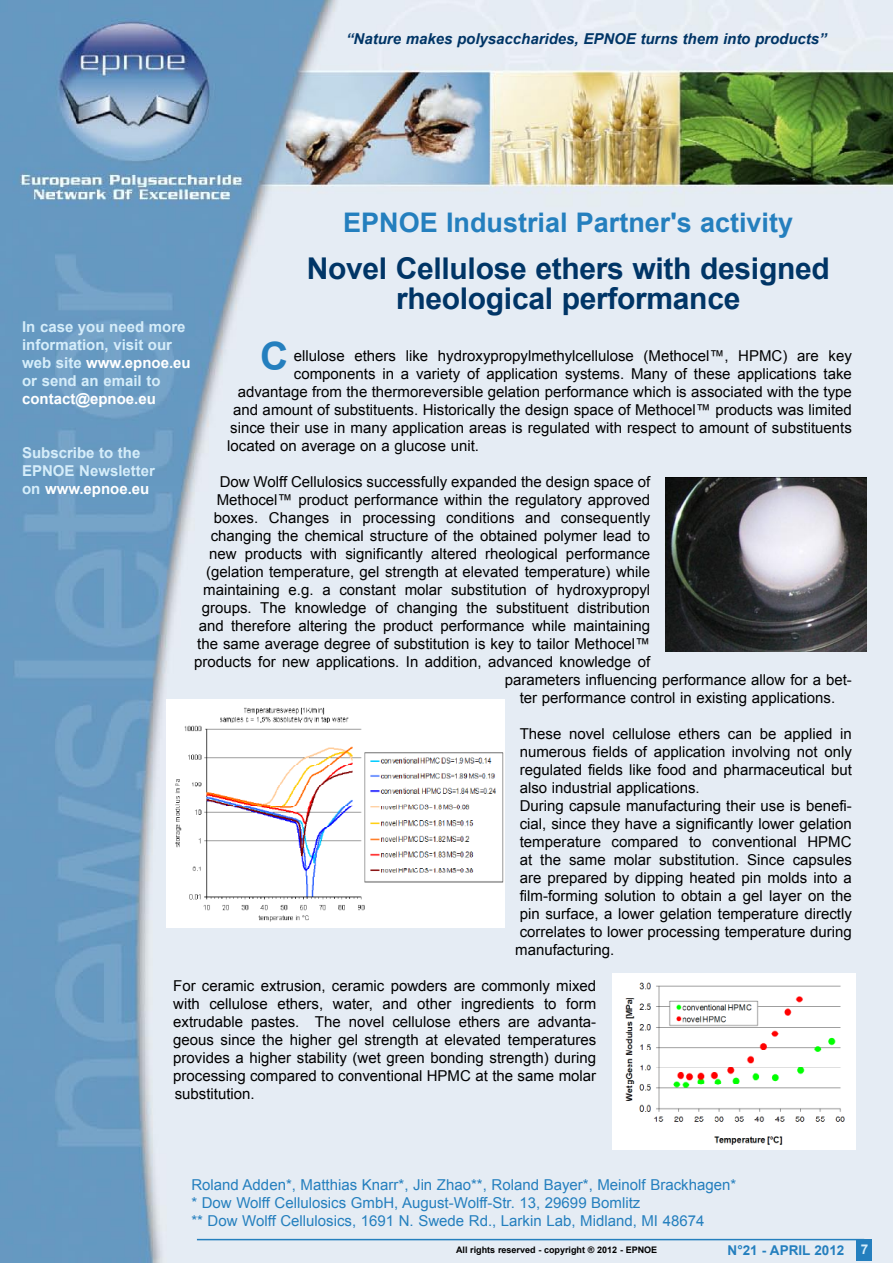
<style>
.page{position:relative;width:893px;height:1263px;background:#fff}
.page>*{position:absolute;margin:0;border:0;box-sizing:border-box;transform-origin:0 0}
.t1{font:700 39px "Arial";color:#247fbe}
.t2{font:700 30px/30px "Arial";letter-spacing:-.01em;color:#003566;text-align:center}
.t3{font:700 27px "Arial";color:#247fbe}
.t4{font:15px/18px "Arial";color:#000;text-align:justify}
.t5{font:15px/18px "Arial";color:#247fbe}
.t6{font:700 15px/18px "Arial";color:#d5edfa}
.t7{font:italic 700 15px "Arial";color:#003566}
.t8{font:700 15px "Arial";color:#fff}
.t9{font:700 13.5px "Arial";color:#247fbe}
.t10{font:700 9px "Arial";color:#000}
.s1{color:#fff}
.s2{color:#d5edfa}
</style>
<div class="page">
<img style="left:0;top:0;width:892px;height:1263px">
<hr style="left:197px;top:1239px;width:667px;height:1px;background:#247fbe">
<div style="left:856px;top:1239px;width:16px;height:21px;background:#247fbe"></div>
<img style="left:665px;top:477px;width:201px;height:175px">
<img style="left:167px;top:699px;width:338px;height:228px">
<img style="left:612px;top:974px;width:244px;height:175px">
<p class="t7" style="left:346px;top:29px;width:482px">“Nature makes polysaccharides, EPNOE turns them into products”</p>
<h3 class="t3" style="left:343px;top:204px;width:451px">EPNOE Industrial Partner's activity</h3>
<h2 class="t2" style="left:307px;top:254px;width:525px">Novel Cellulose ethers with designed rheological performance</h2>
<p class="t6" style="left:22px;top:318px;width:170px">In case you need more information, visit our web site <span class="s1">www.epnoe.eu </span>or send an email to</p>
<p class="t8" style="left:22px;top:389px;width:135px">contact@epnoe.eu</p>
<p class="t6" style="left:22px;top:444px;width:134px">Subscribe to the<br>EPNOE Newsletter on <span class="s1">www.epnoe.eu</span></p>
<h1 class="t1" style="left:260px;top:330px;width:30px">C</h1>
<p class="t4" style="left:294px;top:347px;width:559px">ellulose ethers like hydroxypropylmethylcellulose (Methocel™, HPMC) are key</p>
<p class="t4" style="left:294px;top:365px;width:559px">components in a variety of application systems. Many of these applications take</p>
<p class="t4" style="left:238px;top:383px;width:616px">advantage from the thermoreversible gelation performance which is associated with the type</p>
<p class="t4" style="left:233px;top:401px;width:620px">and amount of substituents. Historically the design space of Methocel™ products was limited</p>
<p class="t4" style="left:230px;top:419px;width:623px">since their use in many application areas is regulated with respect to amount of substituents</p>
<p class="t4" style="left:227px;top:437px;width:253px">located on average on a glucose unit.</p>
<p class="t4" style="left:220px;top:473px;width:432px">Dow Wolff Cellulosics successfully expanded the design space of</p>
<p class="t4" style="left:217px;top:491px;width:435px">Methocel™ product performance within the regulatory approved</p>
<p class="t4" style="left:214px;top:509px;width:438px">boxes. Changes in processing conditions and consequently</p>
<p class="t4" style="left:211px;top:527px;width:441px">changing the chemical structure of the obtained polymer lead to</p>
<p class="t4" style="left:209px;top:545px;width:442px">new products with significantly altered rheological performance</p>
<p class="t4" style="left:206px;top:563px;width:445px">(gelation temperature, gel strength at elevated temperature) while</p>
<p class="t4" style="left:203px;top:581px;width:448px">maintaining e.g. a constant molar substitution of hydroxypropyl</p>
<p class="t4" style="left:202px;top:599px;width:450px">groups. The knowledge of changing the substituent distribution</p>
<p class="t4" style="left:199px;top:617px;width:453px">and therefore altering the product performance while maintaining</p>
<p class="t4" style="left:197px;top:635px;width:454px">the same average degree of substitution is key to tailor Methocel™</p>
<p class="t4" style="left:194px;top:653px;width:457px">products for new applications. In addition, advanced knowledge of</p>
<p class="t4" style="left:505px;top:671px;width:349px">parameters influencing performance allow for a bet-</p>
<p class="t4" style="left:520px;top:689px;width:317px">ter performance control in existing applications.</p>
<p class="t4" style="left:520px;top:725px;width:334px">These novel cellulose ethers can be applied in</p>
<p class="t4" style="left:520px;top:743px;width:334px">numerous fields of application involving not only</p>
<p class="t4" style="left:520px;top:761px;width:334px">regulated fields like food and pharmaceutical but</p>
<p class="t4" style="left:520px;top:779px;width:182px">also industrial applications.</p>
<p class="t4" style="left:520px;top:797px;width:334px">During capsule manufacturing their use is benefi-</p>
<p class="t4" style="left:520px;top:815px;width:334px">cial, since they have a significantly lower gelation</p>
<p class="t4" style="left:520px;top:833px;width:333px">temperature compared to conventional HPMC</p>
<p class="t4" style="left:520px;top:851px;width:334px">at the same molar substitution. Since capsules</p>
<p class="t4" style="left:520px;top:869px;width:334px">are prepared by dipping heated pin molds into a</p>
<p class="t4" style="left:520px;top:887px;width:334px">film-forming solution to obtain a gel layer on the</p>
<p class="t4" style="left:520px;top:905px;width:334px">pin surface, a lower gelation temperature directly</p>
<p class="t4" style="left:520px;top:923px;width:334px">correlates to lower processing temperature during</p>
<p class="t4" style="left:515px;top:941px;width:101px">manufacturing.</p>
<p class="t4" style="left:173px;top:977px;width:424px">For ceramic extrusion, ceramic powders are commonly mixed with cellulose ethers, water, and other ingredients to form extrudable pastes. The novel cellulose ethers are advanta&shy;geous since the higher gel strength at elevated temperatures provides a higher stability (wet green bonding strength) during processing compared to conventional HPMC at the same molar substitution.</p>
<p class="t5" style="left:191px;top:1176px;width:546px">Roland Adden*, Matthias Knarr*, Jin Zhao**, Roland Bayer*, Meinolf Brackhagen* * Dow Wolff Cellulosics GmbH, August-Wolff-Str. 13, 29699 Bomlitz<br>** Dow Wolff Cellulosics, 1691 N. Swede Rd., Larkin Lab, Midland, MI 48674</p>
<p class="t10" style="left:456px;top:1244px;width:203px">All rights reserved - copyright ® 2012 - EPNOE</p>
<p class="t9" style="left:728px;top:1241px;width:142px">N°21 - APRIL 2012 <span class="s2">7</span></p>
</div>
